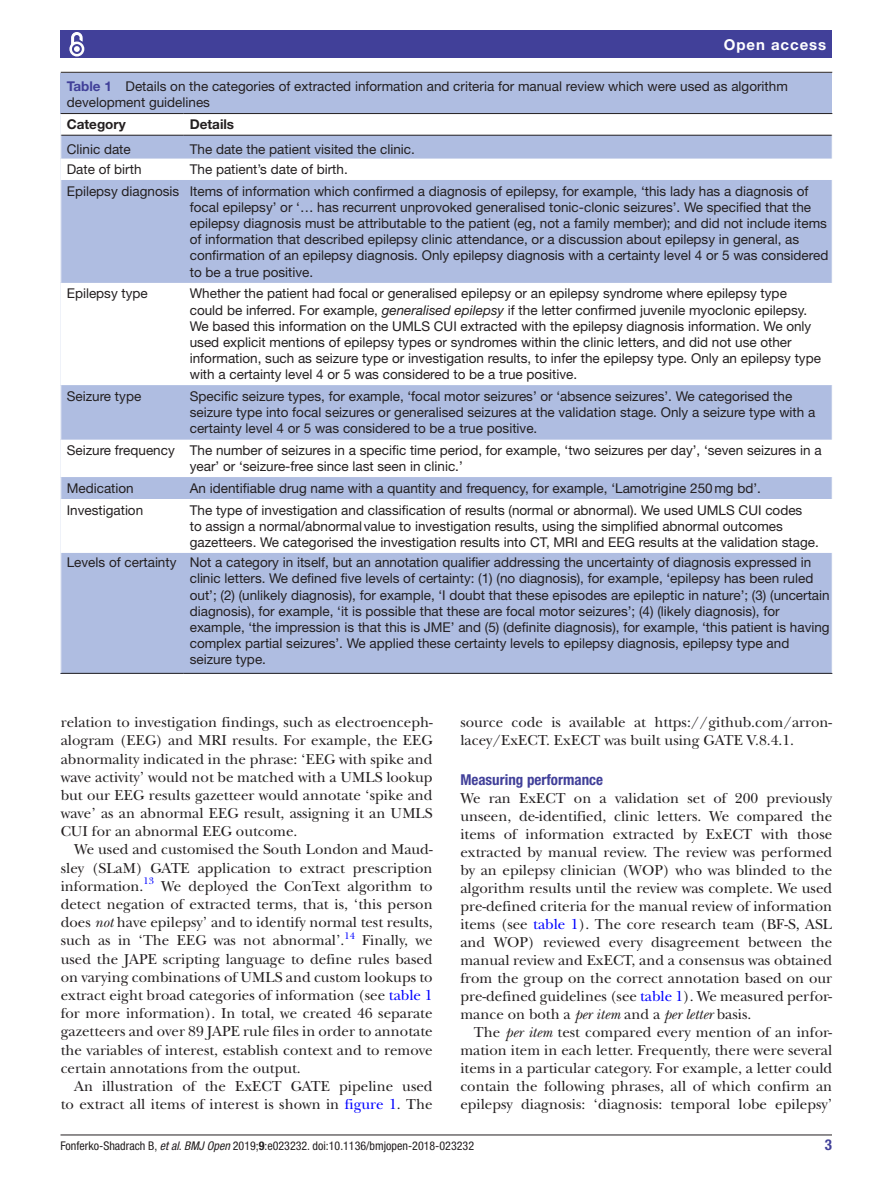
<style>
.page{position:relative;width:893px;height:1191px;background:#fff}
.page>*{position:absolute;margin:0;border:0;box-sizing:border-box;transform-origin:0 0}
.t1{font:15px/18.1px "New Baskerville";color:#231f20;text-align:justify}
.t2{font:700 condensed 15px "Helvetica Neue LT Std";color:#414099}
.t3{font:700 15px "Helvetica Neue LT Std";letter-spacing:.065em;color:#fff}
.t4{font:13.5px/16.2px "Helvetica Neue LT Std";color:#231f20}
.t5{font:700 13.5px "Helvetica Neue LT Std";color:#231f20}
.t6{font:condensed 12px "Helvetica Neue LT Std";color:#231f20}
.t7{font:9.9px "New Baskerville";color:#00f}
.s1{font-weight:700;color:#414099}
.s2{font-style:italic}
.s3{color:#00f}
.s4{font-weight:700}
</style>
<div class="page">
<hr style="left:61px;top:1134px;width:771px;height:1px;background:#231f20">
<div style="left:61px;top:31px;width:771px;height:27px;background:#414099"></div>
<svg style="left:69px;top:32px;width:16px;height:25px"></svg>
<div style="left:61px;top:73px;width:771px;height:600px;background:#afbde1"></div>
<hr style="left:61px;top:72px;width:771px;height:1px;background:#231f20">
<svg style="left:61px;top:114px;width:771px;height:21px;background:#fbfbfb"></svg>
<svg style="left:61px;top:136px;width:771px;height:537px"></svg>
<hr style="left:61px;top:113px;width:123px;height:1px;background:#231f20">
<hr style="left:61px;top:135px;width:123px;height:1px;background:#231f20">
<hr style="left:184px;top:113px;width:648px;height:1px;background:#231f20">
<hr style="left:184px;top:135px;width:648px;height:1px;background:#231f20">
<hr style="left:61px;top:673px;width:123px;height:1px;background:#231f20">
<hr style="left:184px;top:673px;width:648px;height:1px;background:#231f20">
<svg style="left:60px;top:114px;width:1px;height:66px"></svg>
<svg style="left:60px;top:477px;width:1px;height:22px"></svg>
<p class="t3" style="left:724px;top:35px;width:104px">Open access</p>
<p class="t4" style="left:67px;top:77px;width:723px"><span class="s1">Table 1</span> Details on the categories of extracted information and criteria for manual review which were used as algorithm development guidelines</p>
<p class="t5" style="left:67px;top:116px;width:61px">Category</p>
<p class="t5" style="left:190px;top:116px;width:46px">Details</p>
<p class="t4" style="left:67px;top:141px;width:66px">Clinic date</p>
<p class="t4" style="left:190px;top:141px;width:227px">The date the patient visited the clinic.</p>
<p class="t4" style="left:67px;top:161px;width:76px">Date of birth</p>
<p class="t4" style="left:67px;top:158px;width:743px;line-height:21.6px;text-indent:123px">The patient’s date of birth.<br>Epilepsy diagnosis Items of information which confirmed a diagnosis of epilepsy, for example, ‘this lady has a diagnosis of</p>
<p class="t4" style="left:190px;top:199px;width:640px">focal epilepsy’ or ‘… has recurrent unprovoked generalised tonic-clonic seizures’. We specified that the epilepsy diagnosis must be attributable to the patient (eg, not a family member); and did not include items of information that described epilepsy clinic attendance, or a discussion about epilepsy in general, as confirmation of an epilepsy diagnosis. Only epilepsy diagnosis with a certainty level 4 or 5 was considered to be a true positive.</p>
<p class="t4" style="left:67px;top:285px;width:83px">Epilepsy type</p>
<p class="t4" style="left:190px;top:285px;width:633px">Whether the patient had focal or generalised epilepsy or an epilepsy syndrome where epilepsy type could be inferred. For example, <span class="s2">generalised epilepsy</span> if the letter confirmed juvenile myoclonic epilepsy.<br>We based this information on the UMLS CUI extracted with the epilepsy diagnosis information. We only used explicit mentions of epilepsy types or syndromes within the clinic letters, and did not use other information, such as seizure type or investigation results, to infer the epilepsy type. Only an epilepsy type with a certainty level 4 or 5 was considered to be a true positive.</p>
<p class="t4" style="left:67px;top:388px;width:76px">Seizure type</p>
<p class="t4" style="left:190px;top:388px;width:627px">Specific seizure types, for example, ‘focal motor seizures’ or ‘absence seizures’. We categorised the seizure type into focal seizures or generalised seizures at the validation stage. Only a seizure type with a certainty level 4 or 5 was considered to be a true positive.</p>
<p class="t4" style="left:190px;top:442px;width:633px;text-indent:-123px">Seizure frequency The number of seizures in a specific time period, for example, ‘two seizures per day’, ‘seven seizures in a year’ or ‘seizure-free since last seen in clinic.’</p>
<p class="t4" style="left:67px;top:480px;width:69px">Medication</p>
<p class="t4" style="left:190px;top:480px;width:573px">An identifiable drug name with a quantity and frequency, for example, ‘Lamotrigine 250mg bd’.</p>
<p class="t4" style="left:67px;top:501px;width:78px">Investigation</p>
<p class="t4" style="left:190px;top:501px;width:631px">The type of investigation and classification of results (normal or abnormal). We used UMLS CUI codes<br>to assign a normal/abnormal value to investigation results, using the simplified abnormal outcomes gazetteers. We categorised the investigation results into CT, MRI and EEG results at the validation stage.</p>
<p class="t4" style="left:190px;top:554px;width:641px;text-indent:-123px">Levels of certainty Not a category in itself, but an annotation qualifier addressing the uncertainty of diagnosis expressed in clinic letters. We defined five levels of certainty: (1) (no diagnosis), for example, ‘epilepsy has been ruled out’; (2) (unlikely diagnosis), for example, ‘I doubt that these episodes are epileptic in nature’; (3) (uncertain diagnosis), for example, ‘it is possible that these are focal motor seizures’; (4) (likely diagnosis), for example, ‘the impression is that this is JME’ and (5) (definite diagnosis), for example, ‘this patient is having complex partial seizures’. We applied these certainty levels to epilepsy diagnosis, epilepsy type and seizure type.</p>
<p class="t1" style="left:61px;top:713px;width:373px">relation to investigation findings, such as electroenceph&shy;alogram (EEG) and MRI results. For example, the EEG abnormality indicated in the phrase: ‘EEG with spike and wave activity’ would not be matched with a UMLS lookup but our EEG results gazetteer would annotate ‘spike and wave’ as an abnormal EEG result, assigning it an UMLS CUI for an abnormal EEG outcome.</p>
<p class="t1" style="left:61px;top:840px;width:373px;text-indent:14px">We used and customised the South London and Maud&shy;sley (SLaM) GATE application to extract prescription information.</p>
<p class="t7" style="left:144px;top:875px;width:12px">13</p>
<p class="t1" style="left:61px;top:877px;width:373px;text-indent:100px">We deployed the ConText algorithm to detect negation of extracted terms, that is, ‘this person does <span class="s2">not</span> have epilepsy’ and to identify normal test results, such as in ‘The EEG was not abnormal’.</p>
<p class="t7" style="left:345px;top:929px;width:12px">14</p>
<p class="t1" style="left:61px;top:931px;width:373px;text-indent:301px">Finally, we used the JAPE scripting language to define rules based on varying combinations of UMLS and custom lookups to extract eight broad categories of information (see <span class="s3">table 1 </span>for more information). In total, we created 46 separate gazetteers and over 89 JAPE rule files in order to annotate the variables of interest, establish context and to remove certain annotations from the output.</p>
<p class="t1" style="left:61px;top:1077px;width:373px;text-align:right">An illustration of the ExECT GATE pipeline used to extract all items of interest is shown in <span class="s3">figure 1</span>. The</p>
<p class="t1" style="left:460px;top:713px;width:373px">source code is available at https://github.com/arron&shy;lacey/ExECT. ExECT was built using GATE V.8.4.1.</p>
<p class="t2" style="left:460px;top:770px;width:144px">Measuring performance</p>
<p class="t1" style="left:460px;top:789px;width:373px">We ran ExECT on a validation set of 200 previously unseen, de-identified, clinic letters. We compared the items of information extracted by ExECT with those extracted by manual review. The review was performed by an epilepsy clinician (WOP) who was blinded to the algorithm results until the review was complete. We used pre-defined criteria for the manual review of information items (see <span class="s3">table 1</span>). The core research team (BF-S, ASL and WOP) reviewed every disagreement between the manual review and ExECT, and a consensus was obtained from the group on the correct annotation based on our pre-defined guidelines (see <span class="s3">table 1</span>). We measured perfor&shy;mance on both a <span class="s2">per item</span> and a <span class="s2">per letter</span> basis.</p>
<p class="t1" style="left:460px;top:1023px;width:373px;text-indent:14px">The <span class="s2">per item</span> test compared every mention of an infor&shy;mation item in each letter. Frequently, there were several items in a particular category. For example, a letter could contain the following phrases, all of which confirm an epilepsy diagnosis: ‘diagnosis: temporal lobe epilepsy’</p>
<p class="t6" style="left:61px;top:1138px;width:415px">Fonferko-Shadrach B, <span class="s2">et al</span>. <span class="s2">BMJ Open</span> 2019;<span class="s4">9</span>:e023232. doi:10.1136/bmjopen-2018-023232</p>
<p class="t2" style="left:825px;top:1135px;width:9px">3</p>
</div>
